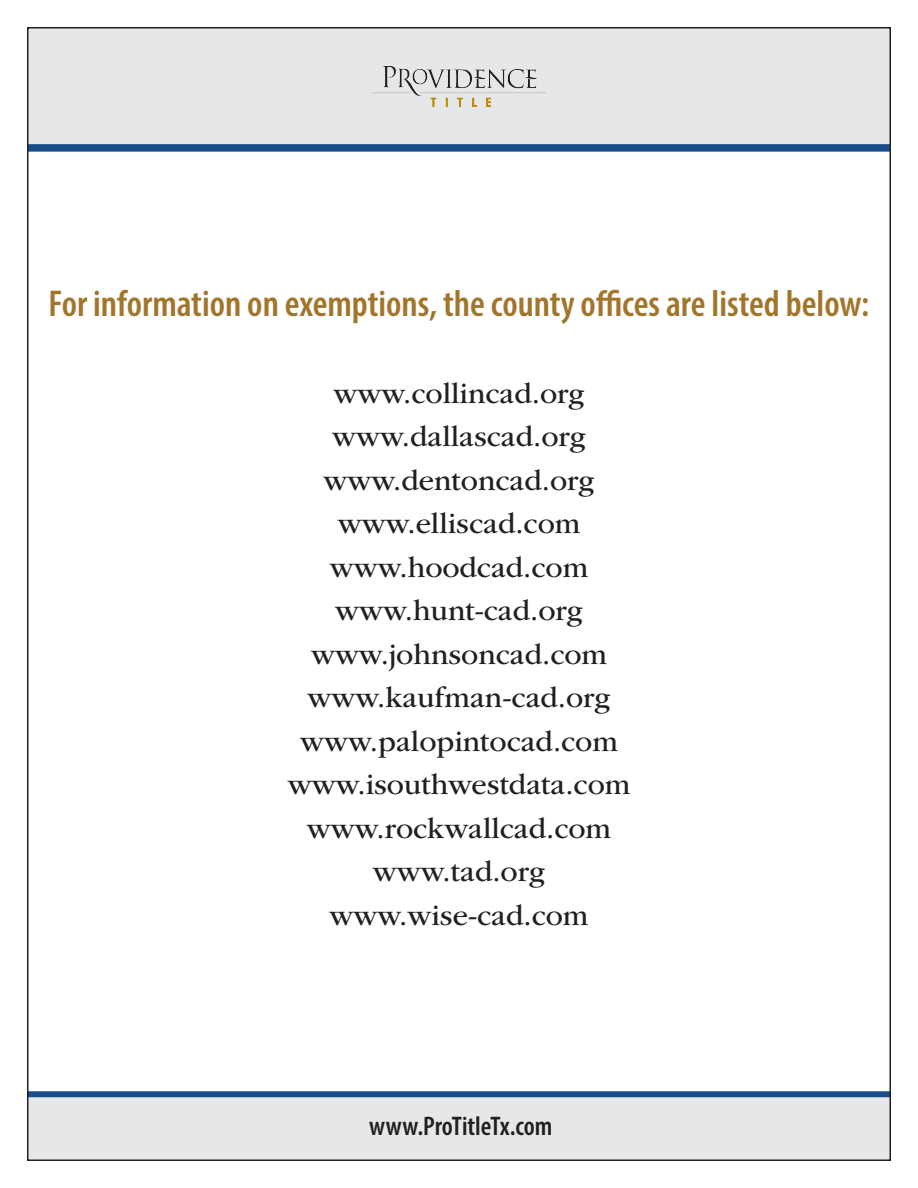
<style>
.page{position:relative;width:918px;height:1188px;background:#fff}
.page>*{position:absolute;margin:0;border:0;box-sizing:border-box;transform-origin:0 0}
.t1{font:600 condensed 37.5px "Myriad Pro";color:#a2752a}
.t2{font:30px/43.5px "ITC Garamond Std";color:#231f20;text-align:center}
.t3{font:600 condensed 27px "Myriad Pro";letter-spacing:-.005em;color:#231f20}
</style>
<div class="page">
<div style="left:27px;top:27px;width:864px;height:119px;background:#e6e7e9"></div>
<div style="left:27px;top:144px;width:864px;height:8px;background:#184f8b"></div>
<img style="left:372px;top:66px;width:174px;height:41px">
<div style="left:27px;top:1098px;width:864px;height:63px;background:#e6e7e9"></div>
<div style="left:27px;top:1091px;width:864px;height:6px;background:#184f8b"></div>
<p class="t1" style="left:49px;top:280px;width:822px">For information on exemptions, the county offices are listed below:</p>
<p class="t2" style="left:288px;top:372px;width:344px">www.collincad.org www.dallascad.org www.dentoncad.org www.elliscad.com www.hoodcad.com www.hunt-cad.org www.johnsoncad.com www.kaufman-cad.org www.palopintocad.com www.isouthwestdata.com www.rockwallcad.com www.tad.org www.wise-cad.com</p>
<p class="t3" style="left:369px;top:1110px;width:185px">www.ProTitleTx.com</p>
</div>
